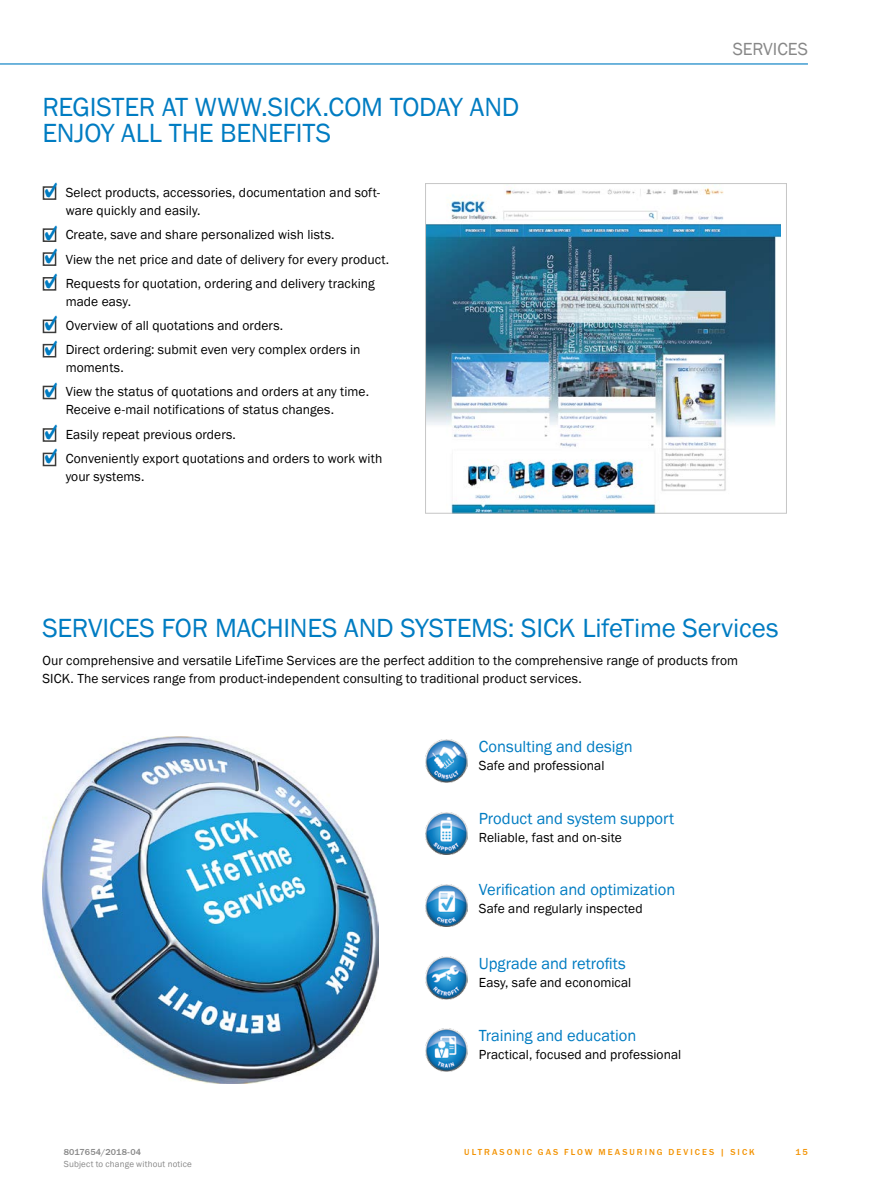
<style>
.page{position:relative;width:893px;height:1188px;background:#fff}
.page>*{position:absolute;margin:0;border:0;box-sizing:border-box;transform-origin:0 0}
.t1{font:27px/25.5px "SICK Franklin";letter-spacing:-.01em;color:#007cc2}
.t2{font:18px "SICK Franklin";letter-spacing:-.005em;color:#878787}
.t3{font:16.5px "SICK Franklin";letter-spacing:-.005em;color:#007cc2}
.t4{font:13.5px/24.3px "SICK Franklin";letter-spacing:.005em;color:#000}
.t5{font:500 9px "SICK Franklin";letter-spacing:.225em;color:#f39200}
.t6{font:9px "SICK Franklin";letter-spacing:.02em;color:#878787}
.t7{font:500 9px "SICK Franklin";letter-spacing:.025em;color:#878787}
</style>
<div class="page">
<hr style="left:0;top:63px;width:808px;height:2px;background:#007cc2">
<img style="left:425px;top:1029px;width:43px;height:42px">
<img style="left:425px;top:957px;width:43px;height:42px">
<img style="left:425px;top:740px;width:43px;height:43px">
<img style="left:425px;top:884px;width:43px;height:43px">
<img style="left:425px;top:812px;width:43px;height:43px">
<img style="left:43px;top:736px;width:336px;height:348px">
<img style="left:427px;top:186px;width:354px;height:326px">
<div style="left:425px;top:183px;width:362px;height:331px;border:1px solid #c6c6c6"></div>
<div style="left:43px;top:186px;width:13px;height:14px;border:2px solid #3c3c3b"></div>
<div style="left:43px;top:228px;width:13px;height:14px;border:2px solid #3c3c3b"></div>
<div style="left:43px;top:252px;width:13px;height:14px;border:2px solid #3c3c3b"></div>
<div style="left:43px;top:277px;width:13px;height:14px;border:2px solid #3c3c3b"></div>
<div style="left:43px;top:320px;width:13px;height:13px;border:2px solid #3c3c3b"></div>
<div style="left:43px;top:344px;width:13px;height:13px;border:2px solid #3c3c3b"></div>
<div style="left:43px;top:386px;width:13px;height:13px;border:2px solid #3c3c3b"></div>
<div style="left:43px;top:428px;width:13px;height:14px;border:2px solid #3c3c3b"></div>
<div style="left:43px;top:453px;width:13px;height:13px;border:2px solid #3c3c3b"></div>
<svg style="left:44px;top:186px;width:13px;height:12px"></svg>
<svg style="left:44px;top:228px;width:13px;height:13px"></svg>
<svg style="left:44px;top:252px;width:13px;height:12px"></svg>
<svg style="left:44px;top:277px;width:13px;height:12px"></svg>
<svg style="left:44px;top:319px;width:13px;height:12px"></svg>
<svg style="left:44px;top:343px;width:13px;height:13px"></svg>
<svg style="left:44px;top:385px;width:13px;height:13px"></svg>
<svg style="left:44px;top:428px;width:13px;height:13px"></svg>
<svg style="left:44px;top:452px;width:13px;height:12px"></svg>
<h1 class="t1" style="left:43px;top:95px;width:478px">REGISTER AT WWW.SICK.COM TODAY AND<br>ENJOY ALL THE BENEFITS</h1>
<p class="t4" style="left:66px;top:184px;width:316px;line-height:17.9px">Select products, accessories, documentation and soft&shy;ware quickly and easily.</p>
<p class="t4" style="left:66px;top:223px;width:325px">Create, save and share personalized wish lists.<br>View the net price and date of delivery for every product.<br>Requests for quotation, ordering and delivery tracking</p>
<p class="t4" style="left:66px;top:289px;width:296px">made easy.<br>Overview of all quotations and orders.<br>Direct ordering: submit even very complex orders in</p>
<p class="t4" style="left:66px;top:356px;width:305px">moments.<br>View the status of quotations and orders at any time.</p>
<p class="t4" style="left:66px;top:398px;width:318px">Receive e-mail notifications of status changes.<br>Easily repeat previous orders.<br>Conveniently export quotations and orders to work with</p>
<p class="t4" style="left:66px;top:464px;width:80px">your systems.</p>
<h2 class="t2" style="left:733px;top:38px;width:77px">SERVICES</h2>
<h1 class="t1" style="left:43px;top:616px;width:738px">SERVICES FOR MACHINES AND SYSTEMS: SICK LifeTime Services</h1>
<p class="t4" style="left:43px;top:652px;width:697px;line-height:17.9px">Our comprehensive and versatile LifeTime Services are the perfect addition to the comprehensive range of products from<br>SICK. The services range from product-independent consulting to traditional product services.</p>
<p class="t3" style="left:479px;top:736px;width:155px">Consulting and design</p>
<p class="t4" style="left:479px;top:754px;width:127px">Safe and professional</p>
<p class="t3" style="left:479px;top:809px;width:197px">Product and system support</p>
<p class="t4" style="left:479px;top:826px;width:145px">Reliable, fast and on-site</p>
<p class="t3" style="left:479px;top:879px;width:198px">Verification and optimization</p>
<p class="t4" style="left:479px;top:896px;width:165px">Safe and regularly inspected</p>
<p class="t3" style="left:479px;top:953px;width:149px">Upgrade and retrofits</p>
<p class="t4" style="left:479px;top:970px;width:154px">Easy, safe and economical</p>
<p class="t3" style="left:479px;top:1025px;width:159px">Training and education</p>
<p class="t4" style="left:479px;top:1042px;width:204px">Practical, focused and professional</p>
<p class="t7" style="left:64px;top:1146px;width:79px">8017654/2018-04</p>
<p class="t5" style="left:464px;top:1146px;width:273px">ULTRASONIC GAS FLOW MEASU RING DEVICES | SIC</p>
<p class="t5" style="left:749px;top:1146px;width:7px">K</p>
<p class="t6" style="left:64px;top:1159px;width:130px">Subject to change without notice</p>
<p class="t5" style="left:796px;top:1146px;width:14px">15</p>
</div>
